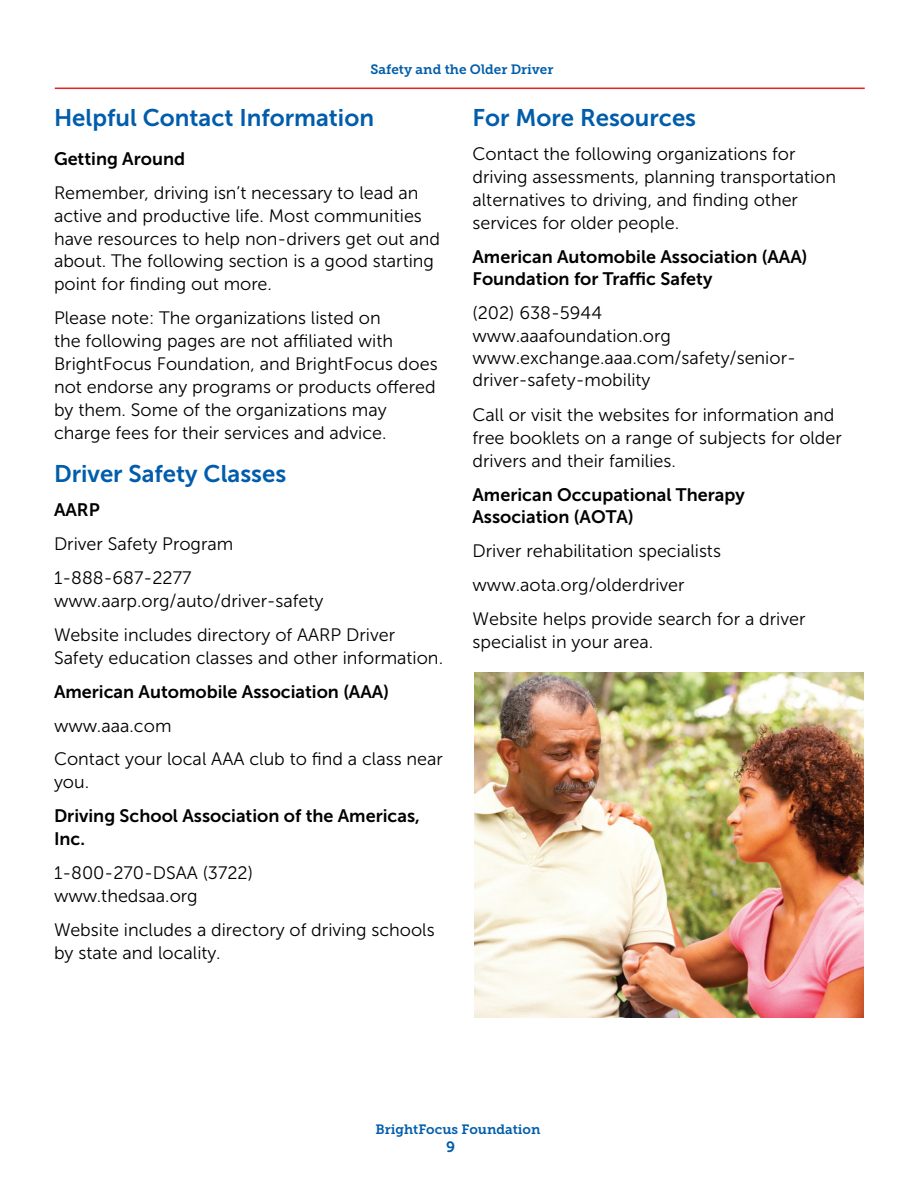
<style>
.page{position:relative;width:918px;height:1188px;background:#fff}
.page>*{position:absolute;margin:0;border:0;box-sizing:border-box;transform-origin:0 0}
.P_-_Body{font:24px "Museo Sans 700";color:#015dab}
.P_-_Body-2{font:18px/23px "Museo Sans 300";color:#000}
.P_-_Body-3{font:18px/23px "Museo Sans 700";color:#000}
.P_-_Subhead_Black{font:18px "Museo Sans 700";color:#000}
.t1{font:15px "Museo Sans 700";color:#015dab}
.t2{font:13.5px "Museo Slab 700";color:#015dab}
</style>
<div class="page">
<hr style="left:55px;top:88px;width:810px;height:1px;background:#ed1d24">
<img style="left:474px;top:672px;width:390px;height:346px">
<p class="t2" style="left:370px;top:61px;width:185px">Safety and the Older Driver</p>
<h3 class="P_-_Body" style="left:54px;top:104px;width:322px">Helpful Contact Information</h3>
<p class="P_-_Subhead_Black" style="left:54px;top:149px;width:133px">Getting Around</p>
<p class="P_-_Body-2" style="left:54px;top:181px;width:388px">Remember, driving isn’t necessary to lead an active and productive life. Most communities have resources to help non-drivers get out and about. The following section is a good starting point for finding out more.</p>
<p class="P_-_Body-2" style="left:54px;top:307px;width:385px">Please note: The organizations listed on<br>the following pages are not affiliated with BrightFocus Foundation, and BrightFocus does not endorse any programs or products offered by them. Some of the organizations may charge fees for their services and advice.</p>
<h3 class="P_-_Body" style="left:54px;top:460px;width:234px">Driver Safety Classes</h3>
<p class="P_-_Body-3" style="left:54px;top:498px;width:47px">AARP</p>
<p class="P_-_Body-2" style="left:54px;top:532px;width:181px">Driver Safety Program</p>
<p class="P_-_Body-2" style="left:54px;top:566px;width:271px">1-888-687-2277 www.aarp.org/auto/driver-safety</p>
<p class="P_-_Body-2" style="left:54px;top:623px;width:391px">Website includes directory of AARP Driver<br>Safety education classes and other information.</p>
<p class="P_-_Body-3" style="left:54px;top:680px;width:336px">American Automobile Association (AAA)</p>
<p class="P_-_Body-2" style="left:54px;top:714px;width:119px">www.aaa.com</p>
<p class="P_-_Body-2" style="left:54px;top:748px;width:390px">Contact your local AAA club to find a class near you.</p>
<p class="P_-_Body-3" style="left:54px;top:805px;width:367px">Driving School Association of the Americas,<br>Inc.</p>
<p class="P_-_Body-2" style="left:54px;top:862px;width:200px">1-800-270-DSAA (3722) www.thedsaa.org</p>
<p class="P_-_Body-2" style="left:54px;top:918px;width:382px">Website includes a directory of driving schools by state and locality.</p>
<p class="P_-_Body" style="left:472px;top:104px;width:225px">For More Resources</p>
<p class="P_-_Body-2" style="left:472px;top:142px;width:365px">Contact the following organizations for driving assessments, planning transportation alternatives to driving, and finding other services for older people.</p>
<p class="P_-_Body-3" style="left:472px;top:245px;width:336px">American Automobile Association (AAA)<br>Foundation for Traffic Safety</p>
<p class="P_-_Body-2" style="left:472px;top:301px;width:325px;line-height:22.5px">(202) 638-5944 www.aaafoundation.org www.exchange.aaa.com/safety/senior&shy;driver-safety-mobility</p>
<p class="P_-_Body-2" style="left:472px;top:403px;width:371px">Call or visit the websites for information and free booklets on a range of subjects for older drivers and their families.</p>
<p class="P_-_Body-3" style="left:472px;top:483px;width:274px">American Occupational Therapy<br>Association (AOTA)</p>
<p class="P_-_Body-2" style="left:472px;top:534px;width:334px;line-height:33.9px">Driver rehabilitation specialists www.aota.org/olderdriver<br>Website helps provide search for a driver</p>
<p class="P_-_Body-2" style="left:472px;top:631px;width:182px">specialist in your area.</p>
<p class="t2" style="left:376px;top:1122px;width:166px">BrightFocus Foundation</p>
<p class="t1" style="left:446px;top:1138px;width:11px">9</p>
</div>
